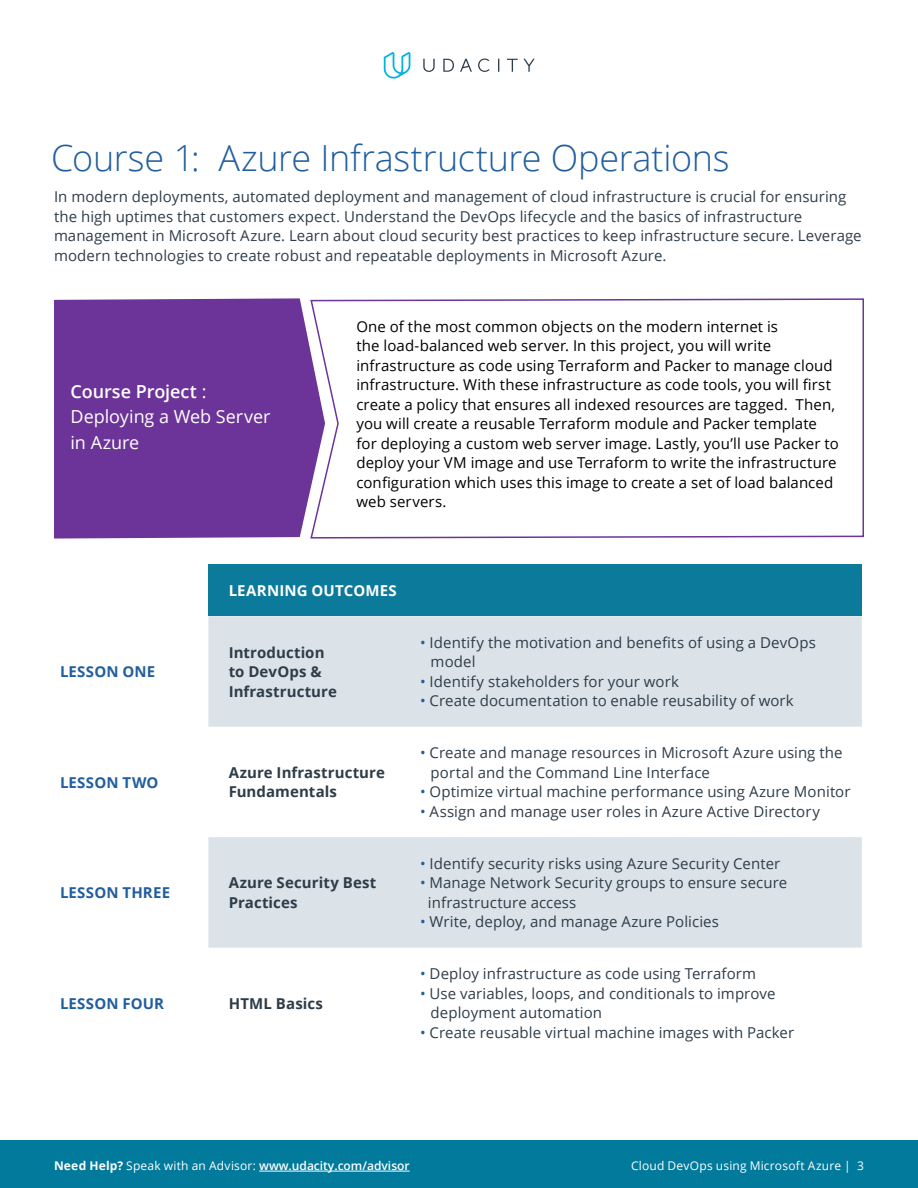
<style>
.page{position:relative;width:918px;height:1188px;background:#fff}
.page>*{position:absolute;margin:0;border:0;box-sizing:border-box;transform-origin:0 0}
.t1{font:300 36px "Open Sans";letter-spacing:-.01em;color:#215e9e}
.t2{font:18px/25.5px "Open Sans";letter-spacing:-.005em;color:#fff}
.t3{font:15px/19.5px "Open Sans";letter-spacing:.005em;color:#2e3d49}
.t4{font:15px/19.5px "Open Sans";letter-spacing:.005em;color:#000}
.t5{font:700 15px/19.5px "Open Sans";letter-spacing:.005em;color:#2e3d49}
.t6{font:700 15px "Open Sans";letter-spacing:.015em;color:#215e9e}
.t7{font:700 15px "Open Sans";letter-spacing:.005em;color:#fff}
.t8{font:600 12px "Open Sans";color:#fff}
.t9{font:12px "Open Sans";letter-spacing:.015em;color:#fff}
.s1{font-weight:600}
.s2{color:#215e9e}
.s3{font-weight:700}
.s4{font-weight:400}
</style>
<div class="page">
<div style="left:0;top:1140px;width:918px;height:48px;background:#017a9b"></div>
<hr style="left:259px;top:1171px;width:151px;height:1px;background:#fff">
<svg style="left:384px;top:52px;width:26px;height:27px"></svg>
<svg style="left:423px;top:59px;width:112px;height:13px"></svg>
<div style="left:208px;top:564px;width:654px;height:52px;background:#0b7a9b"></div>
<div style="left:208px;top:616px;width:654px;height:111px;background:#dbe2e8"></div>
<div style="left:208px;top:837px;width:654px;height:111px;background:#dbe2e8"></div>
<svg style="left:325px;top:298px;width:539px;height:241px"></svg>
<div style="left:54px;top:298px;width:271px;height:241px;background:#6c3498"></div>
<h1 class="t1" style="left:51px;top:134px;width:680px">Course 1: Azure Infrastructure Operations</h1>
<p class="t3" style="left:54px;top:187px;width:809px">In modern deployments, automated deployment and management of cloud infrastructure is crucial for ensuring the high uptimes that customers expect. Understand the DevOps lifecycle and the basics of infrastructure management in Microsoft Azure. Learn about cloud security best practices to keep infrastructure secure. Leverage modern technologies to create robust and repeatable deployments in Microsoft Azure.</p>
<p class="t2" style="left:71px;top:378px;width:201px"><span class="s1">Course Project</span> :<br>Deploying a Web Server in Azure</p>
<p class="t4" style="left:356px;top:316px;width:484px">One of the most common objects on the modern internet is<br>the load-balanced web server. In this project, you will write infrastructure as code using Terraform and Packer to manage cloud infrastructure. With these infrastructure as code tools, you will first create a policy that ensures all indexed resources are tagged. Then, you will create a reusable Terraform module and Packer template for deploying a custom web server image. Lastly, you’ll use Packer to deploy your VM image and use Terraform to write the infrastructure configuration which uses this image to create a set of load balanced web servers.</p>
<p class="t6" style="left:60px;top:661px;width:97px">LESSON ONE</p>
<p class="t7" style="left:229px;top:580px;width:169px">LEARNING OUTCOMES</p>
<p class="t5" style="left:229px;top:642px;width:110px">Introduction to DevOps &amp;<br>Infrastructure</p>
<p class="t3" style="left:431px;top:632px;width:387px;text-indent:-10px"><span class="s2">•</span> Identify the motivation and benefits of using a DevOps model</p>
<p class="t3" style="left:420px;top:671px;width:260px"><span class="s2">•</span> Identify stakeholders for your work</p>
<p class="t3" style="left:420px;top:691px;width:375px"><span class="s2">•</span> Create documentation to enable reusability of work</p>
<p class="t6" style="left:60px;top:772px;width:100px">LESSON TWO</p>
<p class="t5" style="left:229px;top:762px;width:158px">Azure Infrastructure<br>Fundamentals</p>
<p class="t6" style="left:60px;top:882px;width:112px">LESSON THREE</p>
<p class="t5" style="left:229px;top:873px;width:149px">Azure Security Best<br>Practices</p>
<p class="t6" style="left:60px;top:993px;width:106px">LESSON FOUR</p>
<p class="t5" style="left:229px;top:993px;width:96px">HTML Basics</p>
<p class="t3" style="left:431px;top:743px;width:414px;text-indent:-10px"><span class="s2">•</span> Create and manage resources in Microsoft Azure using the portal and the Command Line Interface</p>
<p class="t3" style="left:420px;top:782px;width:432px"><span class="s2">•</span> Optimize virtual machine performance using Azure Monitor</p>
<p class="t3" style="left:420px;top:801px;width:401px"><span class="s2">•</span> Assign and manage user roles in Azure Active Directory</p>
<p class="t3" style="left:420px;top:853px;width:362px"><span class="s2">•</span> Identify security risks using Azure Security Center</p>
<p class="t3" style="left:428px;top:873px;width:361px;text-indent:-8px"><span class="s2">•</span> Manage Network Security groups to ensure secure infrastructure access</p>
<p class="t3" style="left:420px;top:912px;width:300px"><span class="s2">•</span> Write, deploy, and manage Azure Policies</p>
<p class="t3" style="left:420px;top:964px;width:338px"><span class="s2">•</span> Deploy infrastructure as code using Terraform</p>
<p class="t3" style="left:431px;top:983px;width:346px;text-indent:-10px"><span class="s2">•</span> Use variables, loops, and conditionals to improve deployment automation</p>
<p class="t3" style="left:420px;top:1022px;width:376px"><span class="s2">•</span> Create reusable virtual machine images with Packer</p>
<p class="t8" style="left:54px;top:1158px;width:357px"><span class="s3">Need Help?</span> <span class="s4">Speak with an Advisor:</span> www.udacity.com/advisor</p>
<p class="t9" style="left:631px;top:1158px;width:234px">Cloud DevOps using Microsoft Azure | 3</p>
</div>
